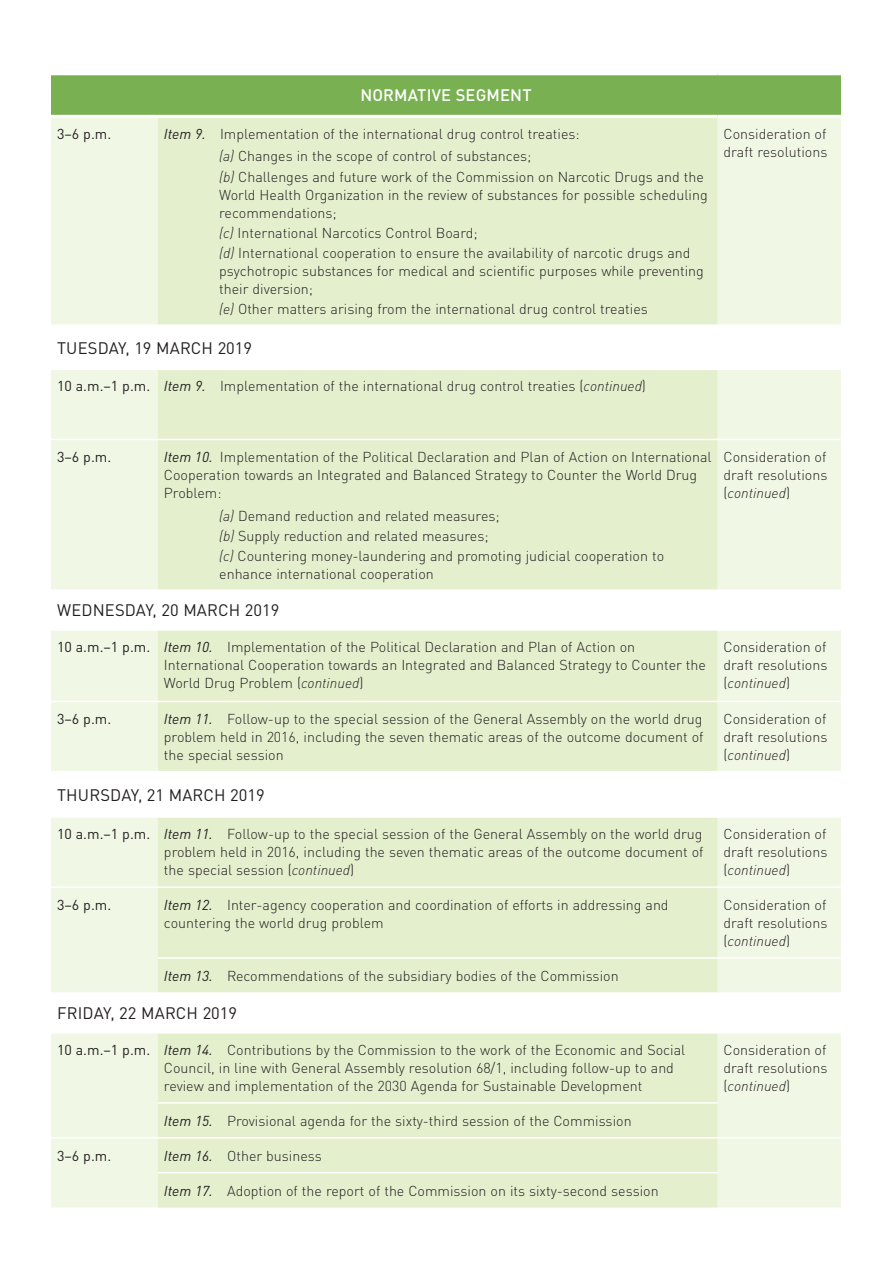
<style>
.page{position:relative;width:893px;height:1263px;background:#fff}
.page>*{position:absolute;margin:0;border:0;box-sizing:border-box;transform-origin:0 0}
.t1{font:16.5px "DIN Pro";letter-spacing:.01em;color:#231f20}
.t2{font:500 16.5px "DIN Pro";letter-spacing:.01em;color:#fff}
.t3{font:300 14.25px/18px "DIN Pro";color:#231f20}
.t4{font:14.25px "DIN Pro";color:#231f20}
.s1{font-weight:400;font-style:italic}
.s2{font-style:italic}
.s3{font-weight:400}
</style>
<div class="page">
<div style="left:51px;top:74px;width:790px;height:42px;background:#79b051"></div>
<div style="left:51px;top:118px;width:790px;height:1089px;background:#f1f7e5"></div>
<div style="left:158px;top:118px;width:560px;height:1089px;background:#e4efce"></div>
<div style="left:51px;top:326px;width:790px;height:43px;background:#fff"></div>
<svg style="left:51px;top:592px;width:790px;height:438px;fill:#e4efce"></svg>
<hr style="left:51px;top:367px;width:107px;height:3px;background:#fff">
<hr style="left:158px;top:367px;width:560px;height:3px;background:#fff">
<hr style="left:718px;top:367px;width:123px;height:3px;background:#fff">
<hr style="left:51px;top:324px;width:107px;height:3px;background:#fff">
<hr style="left:158px;top:324px;width:560px;height:3px;background:#fff">
<hr style="left:718px;top:324px;width:123px;height:3px;background:#fff">
<hr style="left:158px;top:115px;width:560px;height:3px;background:#fff">
<hr style="left:158px;top:589px;width:560px;height:3px;background:#fff">
<hr style="left:158px;top:628px;width:560px;height:3px;background:#fff">
<hr style="left:158px;top:771px;width:560px;height:3px;background:#fff">
<hr style="left:158px;top:815px;width:560px;height:3px;background:#fff">
<hr style="left:158px;top:1030px;width:560px;height:3px;background:#fff">
<hr style="left:51px;top:115px;width:107px;height:3px;background:#fff">
<hr style="left:51px;top:72px;width:107px;height:3px;background:#fff">
<hr style="left:158px;top:72px;width:560px;height:3px;background:#fff">
<hr style="left:718px;top:72px;width:123px;height:3px;background:#fff">
<hr style="left:718px;top:115px;width:123px;height:3px;background:#fff">
<hr style="left:51px;top:589px;width:107px;height:3px;background:#fff">
<hr style="left:51px;top:628px;width:107px;height:3px;background:#fff">
<hr style="left:51px;top:771px;width:107px;height:3px;background:#fff">
<hr style="left:51px;top:815px;width:107px;height:3px;background:#fff">
<hr style="left:51px;top:1030px;width:107px;height:3px;background:#fff">
<hr style="left:718px;top:589px;width:123px;height:3px;background:#fff">
<hr style="left:718px;top:628px;width:123px;height:3px;background:#fff">
<hr style="left:718px;top:771px;width:123px;height:3px;background:#fff">
<hr style="left:718px;top:815px;width:123px;height:3px;background:#fff">
<hr style="left:718px;top:1030px;width:123px;height:3px;background:#fff">
<hr style="left:51px;top:992px;width:107px;height:3px;background:#fff">
<hr style="left:158px;top:992px;width:560px;height:3px;background:#fff">
<hr style="left:718px;top:992px;width:123px;height:3px;background:#fff">
<hr style="left:718px;top:1137px;width:123px;height:1px;background:#fff">
<hr style="left:158px;top:886px;width:560px;height:2px;background:#fff">
<hr style="left:158px;top:957px;width:560px;height:2px;background:#fff">
<hr style="left:158px;top:1102px;width:560px;height:2px;background:#fff">
<hr style="left:158px;top:1172px;width:560px;height:1px;background:#fff">
<hr style="left:158px;top:1137px;width:560px;height:1px;background:#fff">
<hr style="left:51px;top:439px;width:107px;height:1px;background:#fff">
<hr style="left:158px;top:439px;width:560px;height:1px;background:#fff">
<hr style="left:718px;top:439px;width:123px;height:1px;background:#fff">
<hr style="left:51px;top:701px;width:107px;height:1px;background:#fff">
<hr style="left:158px;top:701px;width:560px;height:1px;background:#fff">
<hr style="left:718px;top:701px;width:123px;height:1px;background:#fff">
<hr style="left:51px;top:886px;width:107px;height:2px;background:#fff">
<hr style="left:718px;top:886px;width:123px;height:2px;background:#fff">
<hr style="left:718px;top:957px;width:123px;height:2px;background:#fff">
<hr style="left:51px;top:1137px;width:107px;height:1px;background:#fff">
<p class="t2" style="left:360px;top:82px;width:173px">NORMATIVE SEGMENT</p>
<p class="t4" style="left:57px;top:123px;width:56px">3–6 p.m.</p>
<p class="t3" style="left:164px;top:122px;width:417px;line-height:22.2px;text-align:center"><span class="s1">Item 9.</span> Implementation of the international drug control treaties: <span class="s2">(a)</span> Changes in the scope of control of substances;</p>
<p class="t3" style="left:219px;top:166px;width:490px"><span class="s2">(b)</span> Challenges and future work of the Commission on Narcotic Drugs and the<br>World Health Organization in the review of substances for possible scheduling recommendations;</p>
<p class="t3" style="left:219px;top:221px;width:473px;line-height:20.1px"><span class="s2">(c)</span> International Narcotics Control Board;<br><span class="s2">(d)</span> International cooperation to ensure the availability of narcotic drugs and</p>
<p class="t3" style="left:219px;top:260px;width:486px">psychotropic substances for medical and scientific purposes while preventing their diversion;</p>
<p class="t3" style="left:219px;top:299px;width:430px"><span class="s2">(e)</span> Other matters arising from the international drug control treaties</p>
<p class="t1" style="left:57px;top:335px;width:197px">TUESDAY, 19 MARCH 2019</p>
<p class="t3" style="left:57px;top:376px;width:590px"><span class="s3">10 a.m.–1 p.m.</span> <span class="s1">Item 9.</span> Implementation of the international drug control treaties (<span class="s2">continued</span>)</p>
<p class="t3" style="left:724px;top:124px;width:105px">Consideration of draft resolutions</p>
<p class="t4" style="left:57px;top:446px;width:56px">3–6 p.m.</p>
<p class="t3" style="left:164px;top:447px;width:549px"><span class="s1">Item 10.</span> Implementation of the Political Declaration and Plan of Action on International<br>Cooperation towards an Integrated and Balanced Strategy to Counter the World Drug<br>Problem:</p>
<p class="t3" style="left:219px;top:504px;width:446px;line-height:20.1px"><span class="s2">(a)</span> Demand reduction and related measures;<br><span class="s2">(b)</span> Supply reduction and related measures;<br><span class="s2">(c)</span> Countering money-laundering and promoting judicial cooperation to</p>
<p class="t3" style="left:219px;top:563px;width:216px">enhance international cooperation</p>
<p class="t3" style="left:724px;top:447px;width:105px;text-align:justify">Consideration of draft resolutions (<span class="s2">continued</span>)</p>
<p class="t1" style="left:57px;top:597px;width:224px">WEDNESDAY, 20 MARCH 2019</p>
<p class="t3" style="left:164px;top:637px;width:544px;text-indent:-107px"><span class="s3">10 a.m.–1 p.m.</span> <span class="s1">Item 10.</span> Implementation of the Political Declaration and Plan of Action on<br>International Cooperation towards an Integrated and Balanced Strategy to Counter the<br>World Drug Problem (<span class="s2">continued</span>)</p>
<p class="t3" style="left:724px;top:637px;width:105px;text-align:justify">Consideration of draft resolutions (<span class="s2">continued</span>)</p>
<p class="t4" style="left:57px;top:708px;width:56px">3–6 p.m.</p>
<p class="t3" style="left:164px;top:709px;width:541px;text-align:justify"><span class="s1">Item 11.</span> Follow-up to the special session of the General Assembly on the world drug problem held in 2016, including the seven thematic areas of the outcome document of the special session</p>
<p class="t3" style="left:723px;top:709px;width:105px;text-align:justify">Consideration of draft resolutions (<span class="s2">continued</span>)</p>
<p class="t1" style="left:57px;top:782px;width:209px">THURSDAY, 21 MARCH 2019</p>
<p class="t3" style="left:164px;top:824px;width:541px;text-align:justify;text-indent:-107px"><span class="s3">10 a.m.–1 p.m.</span> <span class="s1">Item 11.</span> Follow-up to the special session of the General Assembly on the world drug problem held in 2016, including the seven thematic areas of the outcome document of the special session (<span class="s2">continued</span>)</p>
<p class="t3" style="left:724px;top:824px;width:105px;text-align:justify">Consideration of draft resolutions (<span class="s2">continued</span>)</p>
<p class="t4" style="left:57px;top:894px;width:56px">3–6 p.m.</p>
<p class="t3" style="left:164px;top:895px;width:506px"><span class="s1">Item 12.</span> Inter-agency cooperation and coordination of efforts in addressing and countering the world drug problem</p>
<p class="t3" style="left:723px;top:895px;width:105px;text-align:justify">Consideration of draft resolutions (<span class="s2">continued</span>)</p>
<p class="t3" style="left:164px;top:965px;width:456px"><span class="s1">Item 13.</span> Recommendations of the subsidiary bodies of the Commission</p>
<p class="t1" style="left:57px;top:1000px;width:182px">FRIDAY, 22 MARCH 2019</p>
<p class="t3" style="left:164px;top:1039px;width:523px;text-indent:-107px"><span class="s3">10 a.m.–1 p.m.</span> <span class="s1">Item 14.</span> Contributions by the Commission to the work of the Economic and Social<br>Council, in line with General Assembly resolution 68/1, including follow-up to and review and implementation of the 2030 Agenda for Sustainable Development</p>
<p class="t3" style="left:724px;top:1039px;width:105px;text-align:justify">Consideration of draft resolutions (<span class="s2">continued</span>)</p>
<p class="t3" style="left:164px;top:1110px;width:469px"><span class="s1">Item 15.</span> Provisional agenda for the sixty-third session of the Commission</p>
<p class="t4" style="left:57px;top:1144px;width:56px">3–6 p.m.</p>
<p class="t3" style="left:164px;top:1145px;width:159px"><span class="s1">Item 16.</span> Other business</p>
<p class="t3" style="left:164px;top:1180px;width:496px"><span class="s1">Item 17.</span> Adoption of the report of the Commission on its sixty-second session</p>
</div>
